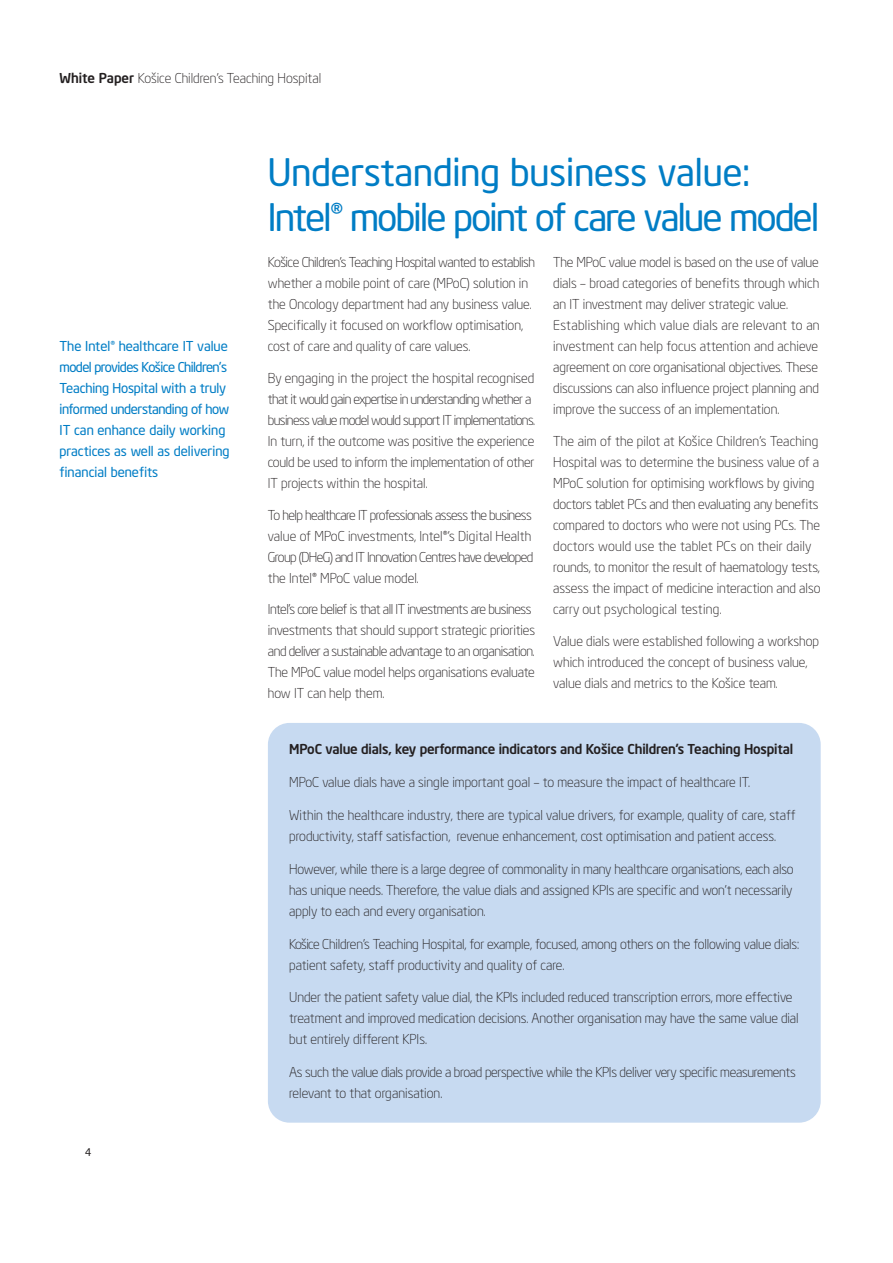
<style>
.page{position:relative;width:893px;height:1263px;background:#fff}
.page>*{position:absolute;margin:0;border:0;box-sizing:border-box;transform-origin:0 0}
.t1{font:37.5px/45px "Neo Sans Intel";letter-spacing:-.04em;color:#007dc5}
.t2{font:300 13.5px/21px "Neo Sans Intel";letter-spacing:-.005em;color:#231f20}
.t3{font:300 13.5px/21px "Neo Sans Intel";letter-spacing:-.03em;color:#231f20}
.t4{font:13.5px/21px "Neo Sans Intel";letter-spacing:-.01em;color:#007dc5}
.t5{font:300 13.5px/21px "Neo Sans Intel";letter-spacing:-.04em;color:#231f20}
.t6{font:500 13.5px "Neo Sans Intel";letter-spacing:-.01em;color:#231f20}
.t7{font:10.5px "Neo Sans Intel";color:#231f20}
.s1{font-weight:500}
</style>
<div class="page">
<div style="left:268px;top:723px;width:553px;height:400px;background:#c7daf1;border-radius:22px"></div>
<p class="t2" style="left:60px;top:68px;width:263px"><span class="s1">White Paper</span> Košice Children’s Teaching Hospital</p>
<p class="t4" style="left:60px;top:336px;width:171px">The Intel® healthcare IT value model provides Košice Children’s<br>Teaching Hospital with a truly informed understanding of how<br>IT can enhance daily working practices as well as delivering financial benefits</p>
<p class="t7" style="left:85px;top:1148px;width:8px">4</p>
<h1 class="t1" style="left:268px;top:153px;width:553px">Understanding business value:<br>Intel® mobile point of care value model</h1>
<p class="t2" style="left:268px;top:253px;width:269px">Košice Children’s Teaching Hospital wanted to establish whether a mobile point of care (MPoC) solution in the Oncology department had any business value.<br>Specifically it focused on workflow optimisation, cost of care and quality of care values.</p>
<p class="t2" style="left:268px;top:369px;width:269px">By engaging in the project the hospital recognised that it would gain expertise in understanding whether a business value model would support IT implementations.<br>In turn, if the outcome was positive the experience could be used to inform the implementation of other IT projects within the hospital.</p>
<p class="t5" style="left:268px;top:505px;width:267px">To help healthcare IT professionals assess the business value of MPoC investments, Intel®’s Digital Health Group (DHeG) and IT Innovation Centres have developed the Intel® MPoC value model.</p>
<p class="t3" style="left:268px;top:600px;width:269px">Intel’s core belief is that all IT investments are business investments that should support strategic priorities and deliver a sustainable advantage to an organisation.<br>The MPoC value model helps organisations evaluate how IT can help them.</p>
<p class="t2" style="left:553px;top:253px;width:268px">The MPoC value model is based on the use of value dials – broad categories of benefits through which an IT investment may deliver strategic value.<br>Establishing which value dials are relevant to an investment can help focus attention and achieve agreement on core organisational objectives. These discussions can also influence project planning and improve the success of an implementation.</p>
<p class="t2" style="left:553px;top:432px;width:269px">The aim of the pilot at Košice Children’s Teaching Hospital was to determine the business value of a MPoC solution for optimising workflows by giving doctors tablet PCs and then evaluating any benefits compared to doctors who were not using PCs. The doctors would use the tablet PCs on their daily rounds, to monitor the result of haematology tests, assess the impact of medicine interaction and also carry out psychological testing.</p>
<p class="t2" style="left:553px;top:631px;width:267px">Value dials were established following a workshop which introduced the concept of business value, value dials and metrics to the Košice team.</p>
<p class="t6" style="left:289px;top:744px;width:505px">MPoC value dials, key performance indicators and Košice Children’s Teaching Hospital</p>
<p class="t2" style="left:289px;top:773px;width:462px">MPoC value dials have a single important goal – to measure the impact of healthcare IT.</p>
<p class="t2" style="left:289px;top:806px;width:508px">Within the healthcare industry, there are typical value drivers, for example, quality of care, staff productivity, staff satisfaction, revenue enhancement, cost optimisation and patient access.</p>
<p class="t2" style="left:289px;top:860px;width:506px;text-align:justify">However, while there is a large degree of commonality in many healthcare organisations, each also has unique needs. Therefore, the value dials and assigned KPIs are specific and won’t necessarily apply to each and every organisation.</p>
<p class="t2" style="left:289px;top:935px;width:511px">Košice Children’s Teaching Hospital, for example, focused, among others on the following value dials: patient safety, staff productivity and quality of care.</p>
<p class="t2" style="left:289px;top:988px;width:511px">Under the patient safety value dial, the KPIs included reduced transcription errors, more effective treatment and improved medication decisions. Another organisation may have the same value dial but entirely different KPIs.</p>
<p class="t2" style="left:289px;top:1063px;width:508px">As such the value dials provide a broad perspective while the KPIs deliver very specific measurements relevant to that organisation.</p>
</div>
